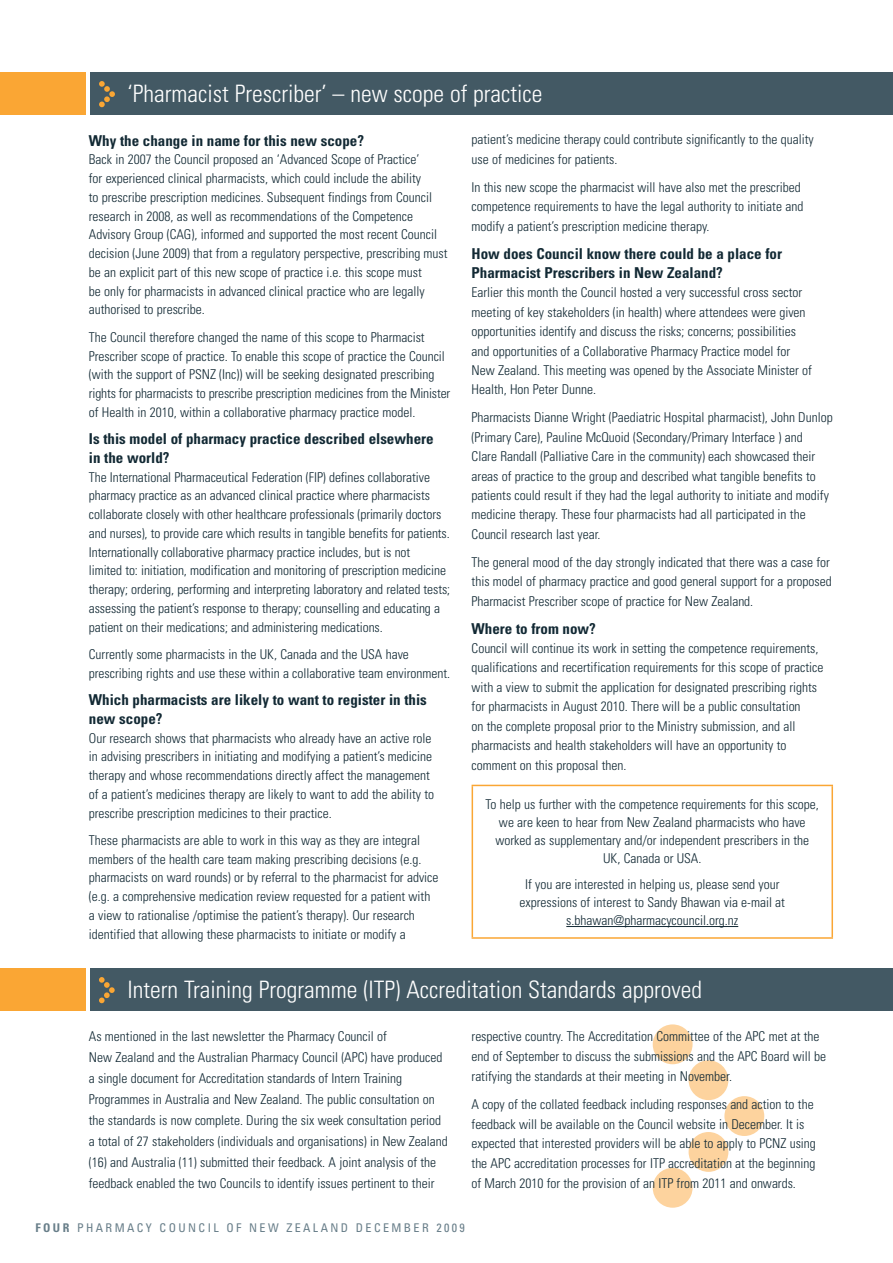
<style>
.page{position:relative;width:893px;height:1263px;background:#fff}
.page>*{position:absolute;margin:0;border:0;box-sizing:border-box;transform-origin:0 0}
.t1{font:300 condensed 24px "Univers";color:#fff}
.t2{font:700 condensed 15px/18.8px "Univers";color:#122934}
.t3{font:300 condensed 13.5px/18.8px "Univers";color:#122934}
.t4{font:condensed 12px "Univers";letter-spacing:.2em;color:#687e89}
.s1{font-weight:700}
</style>
<div class="page">
<div style="left:689px;top:1060px;width:39px;height:40px;background:#fdd39e;border-radius:50%"></div>
<div style="left:724px;top:1096px;width:40px;height:40px;background:#fdd39e;border-radius:50%"></div>
<div style="left:689px;top:1132px;width:39px;height:40px;background:#fdd39e;border-radius:50%"></div>
<div style="left:653px;top:1168px;width:40px;height:40px;background:#fdd39e;border-radius:50%"></div>
<div style="left:653px;top:1024px;width:40px;height:40px;background:#fdd39e;border-radius:50%"></div>
<div style="left:89px;top:968px;width:804px;height:43px;background:#435964"></div>
<svg style="left:99px;top:977px;width:16px;height:26px"></svg>
<svg style="left:85px;top:968px;width:1px;height:43px"></svg>
<div style="left:0;top:968px;width:85px;height:43px;background:#faa634"></div>
<div style="left:89px;top:72px;width:804px;height:43px;background:#435964"></div>
<svg style="left:99px;top:81px;width:16px;height:26px"></svg>
<svg style="left:85px;top:72px;width:1px;height:43px"></svg>
<div style="left:0;top:72px;width:85px;height:43px;background:#faa634"></div>
<hr style="left:472px;top:785px;width:361px;height:1px;background:#faa634">
<hr style="left:472px;top:786px;width:1px;height:151px;background:#faa634">
<hr style="left:831px;top:786px;width:2px;height:151px;background:#faa634">
<hr style="left:472px;top:937px;width:361px;height:2px;background:#faa634">
<hr style="left:566px;top:926px;width:172px;height:1px;background:#122934">
<h1 class="t1" style="left:128px;top:79px;width:417px">‘Pharmacist Prescriber’ – new scope of practice</h1>
<p class="t2" style="left:89px;top:131px;width:277px">Why the change in name for this new scope?</p>
<p class="t3" style="left:89px;top:150px;width:360px">Back in 2007 the Council proposed an ‘Advanced Scope of Practice’<br>for experienced clinical pharmacists, which could include the ability<br>to prescribe prescription medicines. Subsequent findings from Council research in 2008, as well as recommendations of the Competence Advisory Group (CAG), informed and supported the most recent Council decision (June 2009) that from a regulatory perspective, prescribing must be an explicit part of this new scope of practice i.e. this scope must<br>be only for pharmacists in advanced clinical practice who are legally authorised to prescribe.</p>
<p class="t3" style="left:89px;top:327px;width:363px">The Council therefore changed the name of this scope to Pharmacist Prescriber scope of practice. To enable this scope of practice the Council (with the support of PSNZ (Inc)) will be seeking designated prescribing rights for pharmacists to prescribe prescription medicines from the Minister of Health in 2010, within a collaborative pharmacy practice model.</p>
<p class="t2" style="left:89px;top:429px;width:346px">Is this model of pharmacy practice described elsewhere in the world?</p>
<p class="t3" style="left:89px;top:467px;width:363px">The International Pharmaceutical Federation (FIP) defines collaborative pharmacy practice as an advanced clinical practice where pharmacists collaborate closely with other healthcare professionals (primarily doctors and nurses), to provide care which results in tangible benefits for patients.<br>Internationally collaborative pharmacy practice includes, but is not<br>limited to: initiation, modification and monitoring of prescription medicine therapy; ordering, performing and interpreting laboratory and related tests; assessing the patient’s response to therapy; counselling and educating a patient on their medications; and administering medications.</p>
<p class="t3" style="left:89px;top:645px;width:363px">Currently some pharmacists in the UK, Canada and the USA have prescribing rights and use these within a collaborative team environment.</p>
<p class="t2" style="left:89px;top:690px;width:339px">Which pharmacists are likely to want to register in this new scope?</p>
<p class="t3" style="left:89px;top:728px;width:347px">Our research shows that pharmacists who already have an active role in advising prescribers in initiating and modifying a patient’s medicine therapy and whose recommendations directly affect the management of a patient’s medicines therapy are likely to want to add the ability to prescribe prescription medicines to their practice.</p>
<p class="t3" style="left:89px;top:830px;width:351px">These pharmacists are able to work in this way as they are integral members of the health care team making prescribing decisions (e.g. pharmacists on ward rounds) or by referral to the pharmacist for advice (e.g. a comprehensive medication review requested for a patient with a view to rationalise /optimise the patient’s therapy). Our research identified that allowing these pharmacists to initiate or modify a</p>
<p class="t3" style="left:472px;top:130px;width:344px;line-height:19.4px">patient’s medicine therapy could contribute significantly to the quality use of medicines for patients.</p>
<p class="t3" style="left:472px;top:177px;width:333px;line-height:19.4px">In this new scope the pharmacist will have also met the prescribed competence requirements to have the legal authority to initiate and modify a patient’s prescription medicine therapy.</p>
<p class="t2" style="left:472px;top:243px;width:312px;line-height:19.4px">How does Council know there could be a place for<br>Pharmacist Prescribers in New Zealand?</p>
<p class="t3" style="left:472px;top:283px;width:342px;line-height:19.4px">Earlier this month the Council hosted a very successful cross sector meeting of key stakeholders (in health) where attendees were given opportunities identify and discuss the risks; concerns; possibilities and opportunities of a Collaborative Pharmacy Practice model for New Zealand. This meeting was opened by the Associate Minister of Health, Hon Peter Dunne.</p>
<p class="t3" style="left:472px;top:408px;width:363px;line-height:19.4px">Pharmacists Dianne Wright (Paediatric Hospital pharmacist), John Dunlop (Primary Care), Pauline McQuoid (Secondary/Primary Interface ) and<br>Clare Randall (Palliative Care in the community) each showcased their areas of practice to the group and described what tangible benefits to patients could result if they had the legal authority to initiate and modify medicine therapy. These four pharmacists had all participated in the Council research last year.</p>
<p class="t3" style="left:472px;top:552px;width:362px;line-height:19.4px">The general mood of the day strongly indicated that there was a case for this model of pharmacy practice and good general support for a proposed<br>Pharmacist Prescriber scope of practice for New Zealand.</p>
<p class="t2" style="left:472px;top:619px;width:126px">Where to from now?</p>
<p class="t3" style="left:472px;top:638px;width:353px;line-height:19.4px">Council will continue its work in setting the competence requirements, qualifications and recertification requirements for this scope of practice with a view to submit the application for designated prescribing rights for pharmacists in August 2010. There will be a public consultation<br>on the complete proposal prior to the Ministry submission, and all pharmacists and health stakeholders will have an opportunity to comment on this proposal then.</p>
<p class="t3" style="left:486px;top:795px;width:335px;line-height:18px;text-align:center">To help us further with the competence requirements for this scope, we are keen to hear from New Zealand pharmacists who have worked as supplementary and/or independent prescribers in the UK, Canada or USA.</p>
<p class="t3" style="left:519px;top:875px;width:267px;line-height:18px;text-align:center">If you are interested in helping us, please send your expressions of interest to Sandy Bhawan via e-mail at s.bhawan@pharmacycouncil.org.nz</p>
<h1 class="t1" style="left:128px;top:975px;width:576px">Intern Training Programme (ITP) Accreditation Standards approved</h1>
<p class="t3" style="left:89px;top:1026px;width:360px;line-height:21px">As mentioned in the last newsletter the Pharmacy Council of<br>New Zealand and the Australian Pharmacy Council (APC) have produced a single document for Accreditation standards of Intern Training Programmes in Australia and New Zealand. The public consultation on the standards is now complete. During the six week consultation period a total of 27 stakeholders (individuals and organisations) in New Zealand (16) and Australia (11) submitted their feedback. A joint analysis of the feedback enabled the two Councils to identify issues pertinent to their</p>
<p class="t3" style="left:472px;top:1026px;width:356px;line-height:19.6px">respective country. The Accreditation Committee of the APC met at the end of September to discuss the submissions and the APC Board will be ratifying the standards at their meeting in November.</p>
<p class="t3" style="left:472px;top:1094px;width:346px;line-height:19.6px">A copy of the collated feedback including responses and action to the feedback will be available on the Council website in December. It is expected that interested providers will be able to apply to PCNZ using the APC accreditation processes for ITP accreditation at the beginning of March 2010 for the provision of an ITP from 2011 and onwards.</p>
<p class="t4" style="left:36px;top:1220px;width:431px"><span class="s1">FOUR</span> PHARMACY COUNCIL OF NEW ZEALAND DECEMBER 2009</p>
</div>
